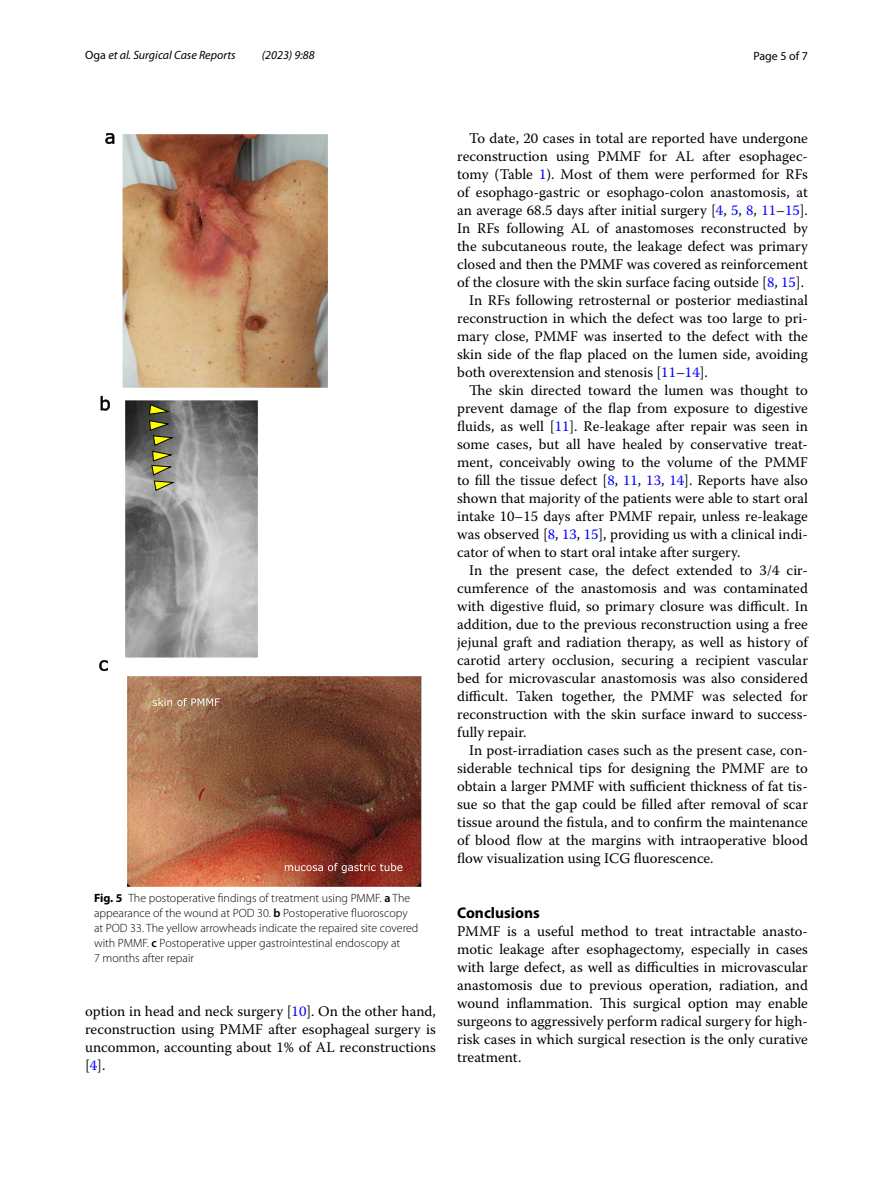
<style>
.page{position:relative;width:893px;height:1187px;background:#fff}
.page>*{position:absolute;margin:0;border:0;box-sizing:border-box;transform-origin:0 0}
.t1{font:700 15.45px "Myriad Pro";color:#000}
.t2{font:14.7px/18px "Warnock Pro";color:#000;text-align:justify}
.t3{font:300 12px/15px "Myriad Pro";color:#000}
.t4{font:italic 12px "Myriad Pro";color:#000}
.t5{font:12px "Myriad Pro";color:#000}
.s1{font-style:normal}
.s2{font-weight:700}
.s3{font-weight:600}
.s4{color:#00f}
</style>
<div class="page">
<img style="left:123px;top:135px;width:204px;height:252px">
<img style="left:125px;top:400px;width:132px;height:257px">
<svg style="left:149px;top:404px;width:26px;height:87px;background:#7e7e52"></svg>
<img style="left:128px;top:676px;width:294px;height:210px">
<svg style="left:105px;top:133px;width:9px;height:11px"></svg>
<svg style="left:101px;top:396px;width:9px;height:14px"></svg>
<svg style="left:153px;top:698px;width:67px;height:8px"></svg>
<svg style="left:285px;top:863px;width:117px;height:10px"></svg>
<svg style="left:99px;top:660px;width:9px;height:11px"></svg>
<p class="t4" style="left:85px;top:48px;width:152px"><span class="s1">Oga</span> et al. Surgical Case Reports</p>
<p class="t4" style="left:262px;top:48px;width:54px">(2023) 9:88</p>
<p class="t5" style="left:753px;top:48px;width:56px">Page 5 of 7</p>
<p class="t3" style="left:94px;top:890px;width:326px"><span class="s2">Fig. 5</span> The postoperative findings of treatment using PMMF. <span class="s3">a</span> The appearance of the wound at POD 30. <span class="s3">b</span> Postoperative fluoroscopy at POD 33. The yellow arrowheads indicate the repaired site covered with PMMF. <span class="s3">c</span> Postoperative upper gastrointestinal endoscopy at<br>7 months after repair</p>
<p class="t2" style="left:85px;top:1001px;width:352px">option in head and neck surgery [<span class="s4">10</span>]. On the other hand, reconstruction using PMMF after esophageal surgery is uncommon, accounting about 1% of AL reconstructions [<span class="s4">4</span>].</p>
<p class="t2" style="left:469px;top:128px;width:340px">To date, 20 cases in total are reported have undergone</p>
<p class="t2" style="left:457px;top:146px;width:352px">reconstruction using PMMF for AL after esophagec-</p>
<p class="t2" style="left:457px;top:164px;width:352px">tomy (Table <span class="s4">1</span>). Most of them were performed for RFs</p>
<p class="t2" style="left:457px;top:182px;width:352px">of esophago-gastric or esophago-colon anastomosis, at</p>
<p class="t2" style="left:457px;top:200px;width:352px">an average 68.5 days after initial surgery [<span class="s4">4</span>, <span class="s4">5</span>, <span class="s4">8</span>, <span class="s4">11</span>–<span class="s4">15</span>].</p>
<p class="t2" style="left:457px;top:218px;width:352px">In RFs following AL of anastomoses reconstructed by</p>
<p class="t2" style="left:457px;top:236px;width:352px">the subcutaneous route, the leakage defect was primary</p>
<p class="t2" style="left:457px;top:254px;width:352px">closed and then the PMMF was covered as reinforcement</p>
<p class="t2" style="left:457px;top:272px;width:348px">of the closure with the skin surface facing outside [<span class="s4">8</span>, <span class="s4">15</span>].</p>
<p class="t2" style="left:469px;top:290px;width:340px">In RFs following retrosternal or posterior mediastinal</p>
<p class="t2" style="left:457px;top:308px;width:352px">reconstruction in which the defect was too large to pri-</p>
<p class="t2" style="left:457px;top:326px;width:352px">mary close, PMMF was inserted to the defect with the</p>
<p class="t2" style="left:457px;top:344px;width:352px">skin side of the flap placed on the lumen side, avoiding</p>
<p class="t2" style="left:457px;top:362px;width:252px">both overextension and stenosis [<span class="s4">11</span>–<span class="s4">14</span>].</p>
<p class="t2" style="left:469px;top:380px;width:340px">The skin directed toward the lumen was thought to</p>
<p class="t2" style="left:457px;top:398px;width:352px">prevent damage of the flap from exposure to digestive</p>
<p class="t2" style="left:457px;top:416px;width:352px">fluids, as well [<span class="s4">11</span>]. Re-leakage after repair was seen in</p>
<p class="t2" style="left:457px;top:434px;width:352px">some cases, but all have healed by conservative treat-</p>
<p class="t2" style="left:457px;top:452px;width:352px">ment, conceivably owing to the volume of the PMMF</p>
<p class="t2" style="left:457px;top:470px;width:352px">to fill the tissue defect [<span class="s4">8</span>, <span class="s4">11</span>, <span class="s4">13</span>, <span class="s4">14</span>]. Reports have also</p>
<p class="t2" style="left:457px;top:488px;width:352px">shown that majority of the patients were able to start oral</p>
<p class="t2" style="left:457px;top:506px;width:352px">intake 10–15 days after PMMF repair, unless re-leakage</p>
<p class="t2" style="left:457px;top:524px;width:352px">was observed [<span class="s4">8</span>, <span class="s4">13</span>, <span class="s4">15</span>], providing us with a clinical indi-</p>
<p class="t2" style="left:457px;top:542px;width:285px">cator of when to start oral intake after surgery.</p>
<p class="t2" style="left:469px;top:560px;width:340px">In the present case, the defect extended to 3/4 cir-</p>
<p class="t2" style="left:457px;top:578px;width:352px">cumference of the anastomosis and was contaminated</p>
<p class="t2" style="left:457px;top:596px;width:352px">with digestive fluid, so primary closure was difficult. In</p>
<p class="t2" style="left:457px;top:614px;width:352px">addition, due to the previous reconstruction using a free</p>
<p class="t2" style="left:457px;top:632px;width:352px">jejunal graft and radiation therapy, as well as history of</p>
<p class="t2" style="left:457px;top:650px;width:352px">carotid artery occlusion, securing a recipient vascular</p>
<p class="t2" style="left:457px;top:668px;width:352px">bed for microvascular anastomosis was also considered</p>
<p class="t2" style="left:457px;top:686px;width:352px">difficult. Taken together, the PMMF was selected for</p>
<p class="t2" style="left:457px;top:704px;width:352px">reconstruction with the skin surface inward to success-</p>
<p class="t2" style="left:457px;top:722px;width:71px">fully repair.</p>
<p class="t2" style="left:469px;top:740px;width:340px">In post-irradiation cases such as the present case, con-</p>
<p class="t2" style="left:457px;top:758px;width:352px">siderable technical tips for designing the PMMF are to</p>
<p class="t2" style="left:457px;top:776px;width:352px">obtain a larger PMMF with sufficient thickness of fat tis-</p>
<p class="t2" style="left:457px;top:794px;width:352px">sue so that the gap could be filled after removal of scar</p>
<p class="t2" style="left:457px;top:812px;width:352px">tissue around the fistula, and to confirm the maintenance</p>
<p class="t2" style="left:457px;top:830px;width:352px">of blood flow at the margins with intraoperative blood</p>
<p class="t2" style="left:457px;top:848px;width:258px">flow visualization using ICG fluorescence.</p>
<p class="t1" style="left:457px;top:902px;width:84px">Conclusions</p>
<p class="t2" style="left:457px;top:921px;width:352px">PMMF is a useful method to treat intractable anasto&shy;motic leakage after esophagectomy, especially in cases with large defect, as well as difficulties in microvascular anastomosis due to previous operation, radiation, and wound inflammation. This surgical option may enable surgeons to aggressively perform radical surgery for high&shy;risk cases in which surgical resection is the only curative treatment.</p>
</div>
